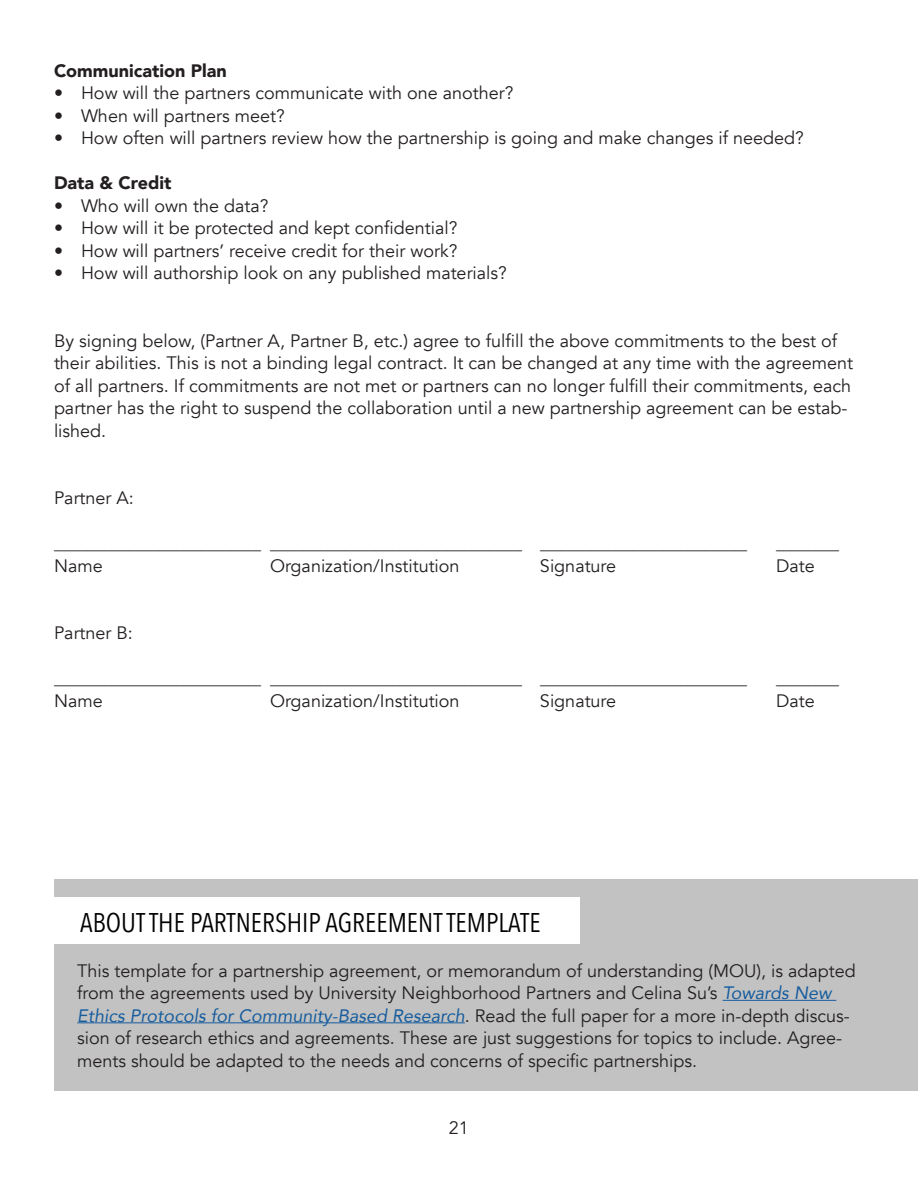
<style>
.page{position:relative;width:918px;height:1188px;background:#fff}
.page>*{position:absolute;margin:0;border:0;box-sizing:border-box;transform-origin:0 0}
.Paragraph_Style_1{font:27px "Avenir Next Condensed";color:#000}
.Paragraph_Style_1-2{font:18px/22.5px "Avenir";color:#231f20}
.Paragraph_Style_1-3{font:900 18px "Avenir";color:#231f20}
.s1{font-style:italic;color:#175d9e}
</style>
<div class="page">
<div style="left:55px;top:879px;width:863px;height:211px;background:#c2c2c2"></div>
<div style="left:52px;top:897px;width:528px;height:47px;background:#fff"></div>
<hr style="left:723px;top:1000px;width:113px;height:1px;background:#175d9e">
<hr style="left:77px;top:1022px;width:388px;height:1px;background:#175d9e">
<p class="Paragraph_Style_1-3" style="left:54px;top:55px;width:174px">Communication Plan</p>
<p class="Paragraph_Style_1-2" style="left:54px;top:82px;width:461px">• How will the partners communicate with one another?</p>
<p class="Paragraph_Style_1-2" style="left:54px;top:104px;width:232px">• When will partners meet?</p>
<p class="Paragraph_Style_1-2" style="left:54px;top:127px;width:751px">• How often will partners review how the partnership is going and make changes if needed?</p>
<p class="Paragraph_Style_1-3" style="left:54px;top:167px;width:119px">Data &amp; Credit</p>
<p class="Paragraph_Style_1-2" style="left:54px;top:194px;width:216px">• Who will own the data?</p>
<p class="Paragraph_Style_1-2" style="left:54px;top:217px;width:405px">• How will it be protected and kept confidential?</p>
<p class="Paragraph_Style_1-2" style="left:54px;top:239px;width:405px">• How will partners’ receive credit for their work?</p>
<p class="Paragraph_Style_1-2" style="left:54px;top:262px;width:454px">• How will authorship look on any published materials?</p>
<p class="Paragraph_Style_1-2" style="left:54px;top:329px;width:801px">By signing below, (Partner A, Partner B, etc.) agree to fulfill the above commitments to the best of their abilities. This is not a binding legal contract. It can be changed at any time with the agreement of all partners. If commitments are not met or partners can no longer fulfill their commitments, each partner has the right to suspend the collaboration until a new partnership agreement can be estab&shy;lished.</p>
<p class="Paragraph_Style_1-2" style="left:54px;top:487px;width:81px">Partner A:</p>
<p class="Paragraph_Style_1-2" style="left:54px;top:532px;width:694px">_______________________ ____________________________ _______________________</p>
<p class="Paragraph_Style_1-2" style="left:776px;top:532px;width:64px">_______</p>
<p class="Paragraph_Style_1-2" style="left:54px;top:554px;width:50px">Name</p>
<p class="Paragraph_Style_1-2" style="left:270px;top:554px;width:191px">Organization/Institution</p>
<p class="Paragraph_Style_1-2" style="left:540px;top:554px;width:78px">Signature</p>
<p class="Paragraph_Style_1-2" style="left:776px;top:554px;width:40px">Date</p>
<p class="Paragraph_Style_1-2" style="left:54px;top:622px;width:80px">Partner B:</p>
<p class="Paragraph_Style_1-2" style="left:54px;top:667px;width:694px">_______________________ ____________________________ _______________________</p>
<p class="Paragraph_Style_1-2" style="left:776px;top:667px;width:64px">_______</p>
<p class="Paragraph_Style_1-2" style="left:54px;top:689px;width:50px">Name</p>
<p class="Paragraph_Style_1-2" style="left:270px;top:689px;width:191px">Organization/Institution</p>
<p class="Paragraph_Style_1-2" style="left:540px;top:689px;width:78px">Signature</p>
<p class="Paragraph_Style_1-2" style="left:776px;top:689px;width:40px">Date</p>
<p class="Paragraph_Style_1" style="left:80px;top:899px;width:462px">ABOUT THE PARTNERSHIP AGREEMENT TEMPLATE</p>
<p class="Paragraph_Style_1-2" style="left:77px;top:959px;width:780px">This template for a partnership agreement, or memorandum of understanding (MOU), is adapted from the agreements used by University Neighborhood Partners and Celina Su’s <span class="s1">Towards New Ethics Protocols for Community-Based Research</span>. Read the full paper for a more in-depth discus&shy;sion of research ethics and agreements. These are just suggestions for topics to include. Agree&shy;ments should be adapted to the needs and concerns of specific partnerships.</p>
<p class="Paragraph_Style_1-2" style="left:449px;top:1117px;width:22px">21</p>
</div>
